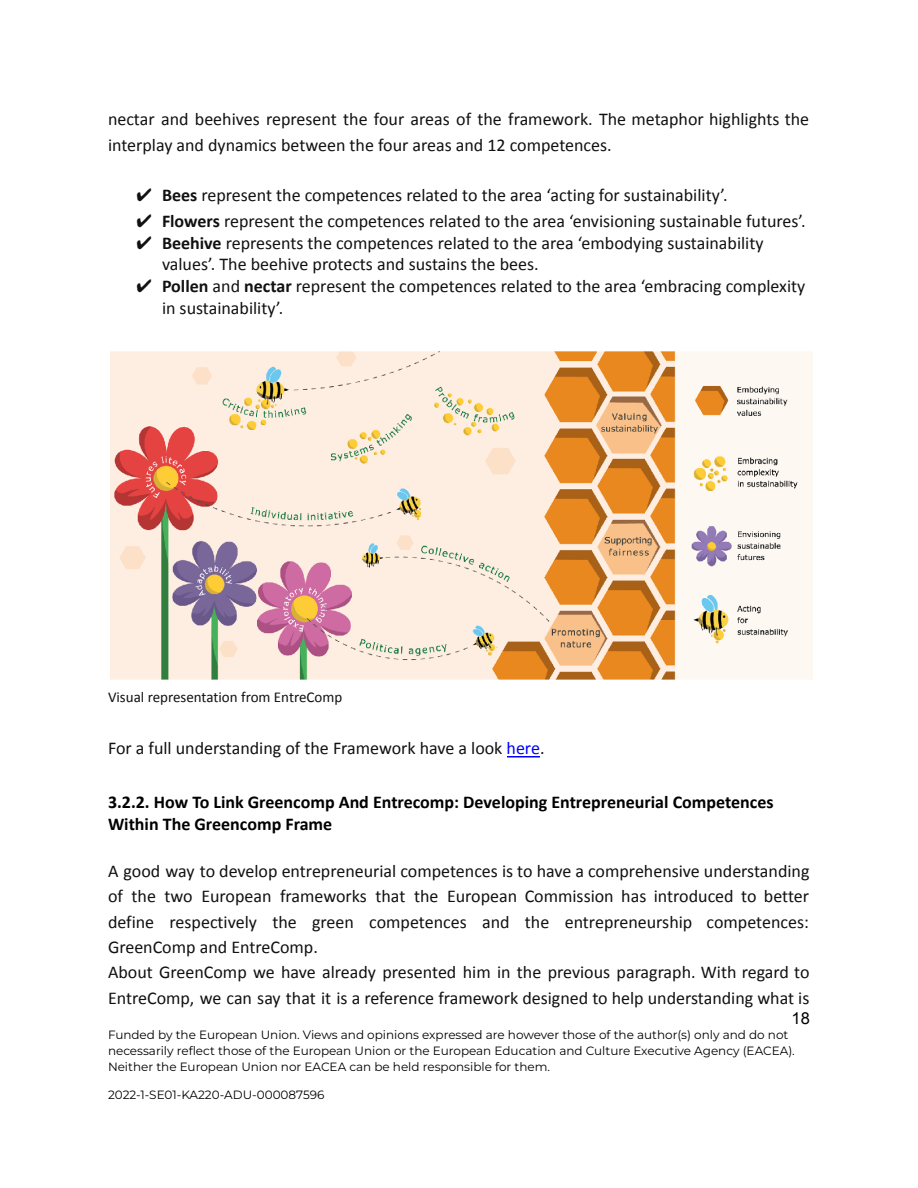
<style>
.page{position:relative;width:918px;height:1188px;background:#fff}
.page>*{position:absolute;margin:0;border:0;box-sizing:border-box;transform-origin:0 0}
.t1{font:18px/25.2px "Calibri";color:#111}
.t2{font:700 18px/21.9px "Calibri";color:#000}
.t3{font:16.5px "Arial";color:#000}
.t4{font:15px "Calibri";color:#111}
.t5{font:12px/15.8px "Montserrat";color:#000}
.s1{font-family:"MS P Gothic"}
.s2{font-weight:700}
.s3{color:#00f}
</style>
<div class="page">
<hr style="left:507px;top:756px;width:33px;height:1px;background:#00f">
<img style="left:110px;top:351px;width:702px;height:329px">
<p class="t1" style="left:108px;top:108px;width:703px">nectar and beehives represent the four areas of the framework. The metaphor highlights the interplay and dynamics between the four areas and 12 competences.</p>
<p class="t1" style="left:135px;top:184px;width:594px"><span class="s1">✔</span> <span class="s2">Bees</span> represent the competences related to the area ‘acting for sustainability’.</p>
<p class="t1" style="left:135px;top:209px;width:672px"><span class="s1">✔</span> <span class="s2">Flowers</span> represent the competences related to the area ‘envisioning sustainable futures’.</p>
<p class="t1" style="left:162px;top:233px;width:603px;line-height:21.9px;text-indent:-27px"><span class="s1">✔</span> <span class="s2">Beehive</span> represents the competences related to the area ‘embodying sustainability values’. The beehive protects and sustains the bees.</p>
<p class="t1" style="left:162px;top:277px;width:645px;line-height:21.9px;text-indent:-27px"><span class="s1">✔</span> <span class="s2">Pollen</span> and <span class="s2">nectar</span> represent the competences related to the area ‘embracing complexity in sustainability’.</p>
<p class="t4" style="left:108px;top:691px;width:236px">Visual representation from EntreComp</p>
<p class="t1" style="left:108px;top:737px;width:438px">For a full understanding of the Framework have a look <span class="s3">here</span>.</p>
<p class="t2" style="left:108px;top:793px;width:667px">3.2.2. How To Link Greencomp And Entrecomp: Developing Entrepreneurial Competences<br>Within The Greencomp Frame</p>
<p class="t1" style="left:108px;top:860px;width:703px">A good way to develop entrepreneurial competences is to have a comprehensive understanding of the two European frameworks that the European Commission has introduced to better define respectively the green competences and the entrepreneurship competences:<br>GreenComp and EntreComp.<br>About GreenComp we have already presented him in the previous paragraph. With regard to EntreComp, we can say that it is a reference framework designed to help understanding what is</p>
<p class="t3" style="left:792px;top:1009px;width:20px">18</p>
<p class="t5" style="left:108px;top:1027px;width:688px">Funded by the European Union. Views and opinions expressed are however those of the author(s) only and do not necessarily reflect those of the European Union or the European Education and Culture Executive Agency (EACEA).<br>Neither the European Union nor EACEA can be held responsible for them.</p>
<p class="t5" style="left:108px;top:1087px;width:218px">2022-1-SE01-KA220-ADU-000087596</p>
</div>
